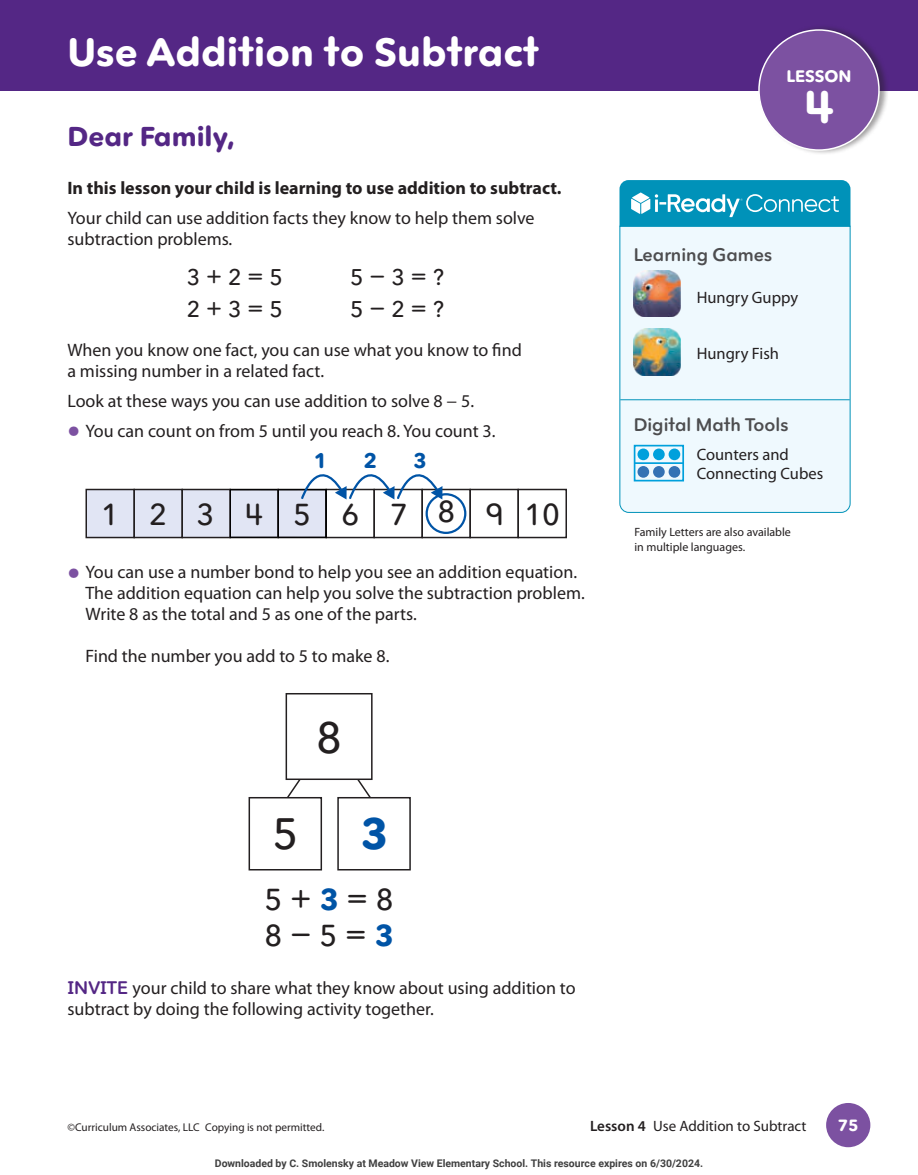
<style>
.page{position:relative;width:918px;height:1175px;background:#fff}
.page>*{position:absolute;margin:0;border:0;box-sizing:border-box;transform-origin:0 0}
.t1{font:700 45px "Avenir Rd CA";color:#fff}
.t2{font:500 43.5px "Avenir Rd CA";color:#231f20}
.t3{font:700 43.5px "Avenir Rd CA";color:#0054a6}
.t4{font:700 39px "Avenir Rd CA";color:#fff}
.t5{font:500 30px/36px "Avenir Rd CA";letter-spacing:1.005em;color:#231f20}
.t6{font:700 27px "Avenir Rd CA";color:#542785}
.t7{font:500 22.5px "Avenir Rd CA";color:#231f20}
.t8{font:700 21px "Avenir Rd CA";color:#0054a6}
.t9{font:18px/21px "Myriad Pro";color:#231f20}
.t10{font:700 18px "Myriad Pro";color:#231f20}
.t11{font:600 18px "Avenir Rd CA";color:#4d4d4f}
.t12{font:16.5px/19.5px "Myriad Pro";color:#231f20}
.t13{font:700 16.5px "Avenir Rd CA";color:#fff}
.t14{font:700 16.2px "Avenir Rd CA";color:#fff}
.t15{font:15px "Myriad Pro";color:#231f20}
.t16{font:12px/15px "Myriad Pro";color:#231f20}
.t17{font:11.25px "Myriad Pro";color:#231f20}
.t18{font:700 10.5px "Roboto";color:#404040}
.s1{font-size:45px;color:#7c51a1}
.s2{font-weight:700;color:#0054a6}
.s3{font-family:"Avenir Rd CA";font-weight:600;color:#542785}
.s4{font-weight:600}
</style>
<div class="page">
<div style="left:0;top:0;width:918px;height:91px;background:#542785"></div>
<div style="left:826px;top:1102px;width:44px;height:45px;background:#7c51a1;border-radius:50%"></div>
<div style="left:758px;top:24px;width:131px;height:131px;background:#231f20;opacity:.43"></div>
<div style="left:759px;top:30px;width:120px;height:120px;background:#7c51a1;border-radius:50%"></div>
<div style="left:758px;top:29px;width:122px;height:122px;border:2px solid #fff;border-radius:50%"></div>
<svg style="left:619px;top:225px;width:232px;height:288px"></svg>
<svg style="left:620px;top:180px;width:230px;height:46px;background:#1f9fc1"></svg>
<svg style="left:285px;top:776px;width:86px;height:31px"></svg>
<div style="left:338px;top:797px;width:72px;height:72px;background:#fff"></div>
<div style="left:337px;top:797px;width:74px;height:73px;border:2px solid #231f20"></div>
<div style="left:249px;top:797px;width:72px;height:72px;background:#fff"></div>
<div style="left:249px;top:797px;width:73px;height:73px;border:2px solid #231f20"></div>
<div style="left:286px;top:693px;width:86px;height:86px;background:#fff"></div>
<div style="left:286px;top:693px;width:87px;height:87px;border:2px solid #231f20"></div>
<div style="left:325px;top:489px;width:50px;height:49px;border:2px solid #231f20"></div>
<div style="left:373px;top:489px;width:50px;height:49px;border:2px solid #231f20"></div>
<div style="left:421px;top:489px;width:50px;height:49px;border:2px solid #231f20"></div>
<div style="left:134px;top:489px;width:48px;height:48px;background:#e1e5f4"></div>
<div style="left:134px;top:489px;width:49px;height:49px;border:2px solid #231f20"></div>
<div style="left:182px;top:489px;width:48px;height:48px;background:#e1e5f4"></div>
<div style="left:181px;top:489px;width:50px;height:49px;border:2px solid #231f20"></div>
<div style="left:229px;top:489px;width:50px;height:49px;border:2px solid #231f20"></div>
<div style="left:230px;top:489px;width:48px;height:48px;background:#e1e5f4"></div>
<div style="left:469px;top:489px;width:50px;height:49px;border:2px solid #231f20"></div>
<div style="left:517px;top:489px;width:50px;height:49px;border:2px solid #231f20"></div>
<div style="left:86px;top:489px;width:48px;height:48px;background:#e1e5f4"></div>
<div style="left:86px;top:489px;width:49px;height:49px;border:2px solid #231f20"></div>
<div style="left:278px;top:489px;width:49px;height:49px;border:2px solid #231f20"></div>
<div style="left:278px;top:489px;width:48px;height:48px;background:#e1e5f4"></div>
<div style="left:426px;top:493px;width:40px;height:41px;border:2px solid #0054a6;border-radius:50%"></div>
<svg style="left:300px;top:474px;width:142px;height:26px"></svg>
<h3 class="t4" style="left:68px;top:29px;width:473px">Use Addition to Subtract</h3>
<h3 class="t6" style="left:68px;top:120px;width:169px">Dear Family,</h3>
<p class="t10" style="left:68px;top:177px;width:496px">In this lesson your child is learning to use addition to subtract.</p>
<p class="t9" style="left:68px;top:207px;width:469px">Your child can use addition facts they know to help them solve subtraction problems.</p>
<p class="t7" style="left:187px;top:263px;width:97px">3 + 2 = 5</p>
<p class="t7" style="left:350px;top:263px;width:95px">5 − 3 = ?</p>
<p class="t7" style="left:187px;top:295px;width:97px">2 + 3 = 5</p>
<p class="t7" style="left:350px;top:295px;width:95px">5 − 2 = ?</p>
<p class="t9" style="left:68px;top:339px;width:456px">When you know one fact, you can use what you know to find a missing number in a related fact.</p>
<p class="t9" style="left:68px;top:390px;width:408px">Look at these ways you can use addition to solve 8 − 5.</p>
<p class="t9" style="left:68px;top:420px;width:429px"><span class="s1">•</span> You can count on from 5 until you reach 8. You count 3.</p>
<p class="t8" style="left:314px;top:447px;width:15px">1</p>
<p class="t8" style="left:363px;top:448px;width:15px">2</p>
<p class="t8" style="left:413px;top:447px;width:15px">3</p>
<h3 class="t5" style="left:101px;top:496px;width:460px">12345678910</h3>
<p class="t9" style="left:85px;top:562px;width:501px;text-indent:-18px"><span class="s1">•</span> You can use a number bond to help you see an addition equation.<br>The addition equation can help you solve the subtraction problem.<br>Write 8 as the total and 5 as one of the parts.</p>
<p class="t9" style="left:85px;top:646px;width:305px">Find the number you add to 5 to make 8.</p>
<h2 class="t2" style="left:316px;top:711px;width:27px">8</h2>
<h2 class="t2" style="left:272px;top:807px;width:27px">5</h2>
<h2 class="t3" style="left:360px;top:807px;width:30px">3</h2>
<h3 class="t5" style="left:264px;top:881px;width:131px">5 + <span class="s2">3</span> = 8<br>8 − 5 = <span class="s2">3</span></h3>
<p class="t9" style="left:68px;top:977px;width:510px"><span class="s3">INVITE</span> your child to share what they know about using addition to subtract by doing the following activity together.</p>
<p class="t13" style="left:786px;top:66px;width:67px">LESSON</p>
<h1 class="t1" style="left:804px;top:79px;width:31px">4</h1>
<p class="t11" style="left:634px;top:244px;width:140px">Learning Games</p>
<p class="t12" style="left:697px;top:288px;width:103px">Hungry Guppy</p>
<p class="t12" style="left:697px;top:343px;width:84px">Hungry Fish</p>
<p class="t11" style="left:634px;top:414px;width:156px">Digital Math Tools</p>
<p class="t12" style="left:697px;top:444px;width:128px">Counters and<br>Connecting Cubes</p>
<p class="t16" style="left:634px;top:525px;width:158px">Family Letters are also available in multiple languages.</p>
<p class="t17" style="left:68px;top:1120px;width:258px">©Curriculum Associates, LLC Copying is not permitted.</p>
<p class="t15" style="left:590px;top:1117px;width:218px"><span class="s4">Lesson 4</span> Use Addition to Subtract</p>
<p class="t18" style="left:215px;top:1157px;width:490px">Downloaded by C. Smolensky at Meadow View Elementary School. This resource expires on 6/30/2024.</p>
<p class="t14" style="left:838px;top:1115px;width:22px">75</p>
</div>
